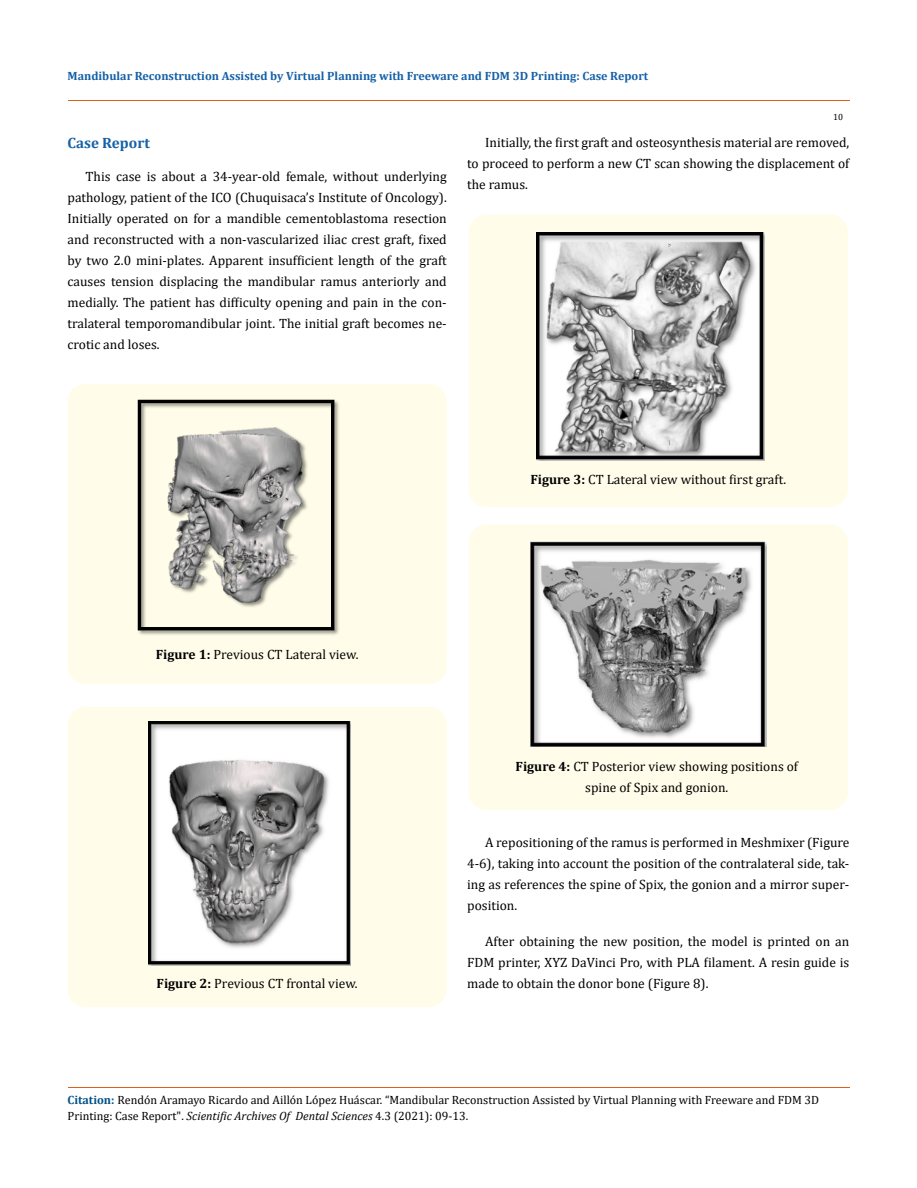
<style>
.page{position:relative;width:917px;height:1188px;background:#fff}
.page>*{position:absolute;margin:0;border:0;box-sizing:border-box;transform-origin:0 0}
.t1{font:700 15px "Cambria";color:#1560a6}
.t2{font:13.5px/21px "Cambria";color:#000;text-align:justify}
.t3{font:12px/16.5px "Cambria";color:#000}
.t4{font:700 12px "Cambria";color:#1560a6}
.t5{font:9px "Cambria";color:#000}
.s1{font-weight:700}
.s2{font-weight:700;color:#035089}
.s3{font-style:italic}
</style>
<div class="page">
<hr style="left:68px;top:101px;width:781px;height:1px;background:#e05d1a">
<div style="left:68px;top:384px;width:379px;height:300px;background:#fffde9;border-radius:18px"></div>
<img style="left:137px;top:399px;width:202px;height:236px">
<div style="left:68px;top:707px;width:379px;height:300px;background:#fffde9;border-radius:18px"></div>
<img style="left:148px;top:722px;width:202px;height:244px">
<div style="left:468px;top:214px;width:379px;height:293px;background:#fffde9;border-radius:18px"></div>
<img style="left:537px;top:232px;width:227px;height:229px">
<div style="left:468px;top:525px;width:379px;height:285px;background:#fffde9;border-radius:18px"></div>
<img style="left:530px;top:542px;width:236px;height:205px">
<hr style="left:68px;top:1088px;width:781px;height:1px;background:#e05d1a">
<p class="t4" style="left:68px;top:68px;width:582px">Mandibular Reconstruction Assisted by Virtual Planning with Freeware and FDM 3D Printing: Case Report</p>
<p class="t5" style="left:833px;top:112px;width:11px">10</p>
<p class="t1" style="left:68px;top:132px;width:84px">Case Report</p>
<p class="t2" style="left:68px;top:166px;width:381px;text-indent:18px">This case is about a 34-year-old female, without underlying pathology, patient of the ICO (Chuquisaca’s Institute of Oncology).<br>Initially operated on for a mandible cementoblastoma resection and reconstructed with a non-vascularized iliac crest graft, fixed by two 2.0 mini-plates. Apparent insufficient length of the graft causes tension displacing the mandibular ramus anteriorly and medially. The patient has difficulty opening and pain in the con&shy;tralateral temporomandibular joint. The initial graft becomes ne&shy;crotic and loses.</p>
<p class="t2" style="left:467px;top:131px;width:384px;text-indent:18px">Initially, the first graft and osteosynthesis material are removed, to proceed to perform a new CT scan showing the displacement of the ramus.</p>
<p class="t2" style="left:530px;top:468px;width:257px"><span class="s1">Figure 3:</span> CT Lateral view without first graft.</p>
<p class="t2" style="left:156px;top:644px;width:204px"><span class="s1">Figure 1:</span> Previous CT Lateral view.</p>
<p class="t2" style="left:156px;top:973px;width:203px"><span class="s1">Figure 2:</span> Previous CT frontal view.</p>
<p class="t2" style="left:515px;top:756px;width:284px;text-align:center"><span class="s1">Figure 4:</span> CT Posterior view showing positions of spine of Spix and gonion.</p>
<p class="t2" style="left:467px;top:832px;width:384px;text-indent:18px">A repositioning of the ramus is performed in Meshmixer (Figure 4-6), taking into account the position of the contralateral side, tak&shy;ing as references the spine of Spix, the gonion and a mirror super&shy;position.</p>
<p class="t2" style="left:467px;top:931px;width:384px;text-indent:18px">After obtaining the new position, the model is printed on an FDM printer, XYZ DaVinci Pro, with PLA filament. A resin guide is made to obtain the donor bone (Figure 8).</p>
<p class="t3" style="left:68px;top:1091px;width:753px"><span class="s2">Citation:</span> Rendón Aramayo Ricardo and Aillón López Huáscar. “Mandibular Reconstruction Assisted by Virtual Planning with Freeware and FDM 3D<br>Printing: Case Report". <span class="s3">Scientific Archives Of Dental Sciences</span> 4.3 (2021): 09-13.</p>
</div>
